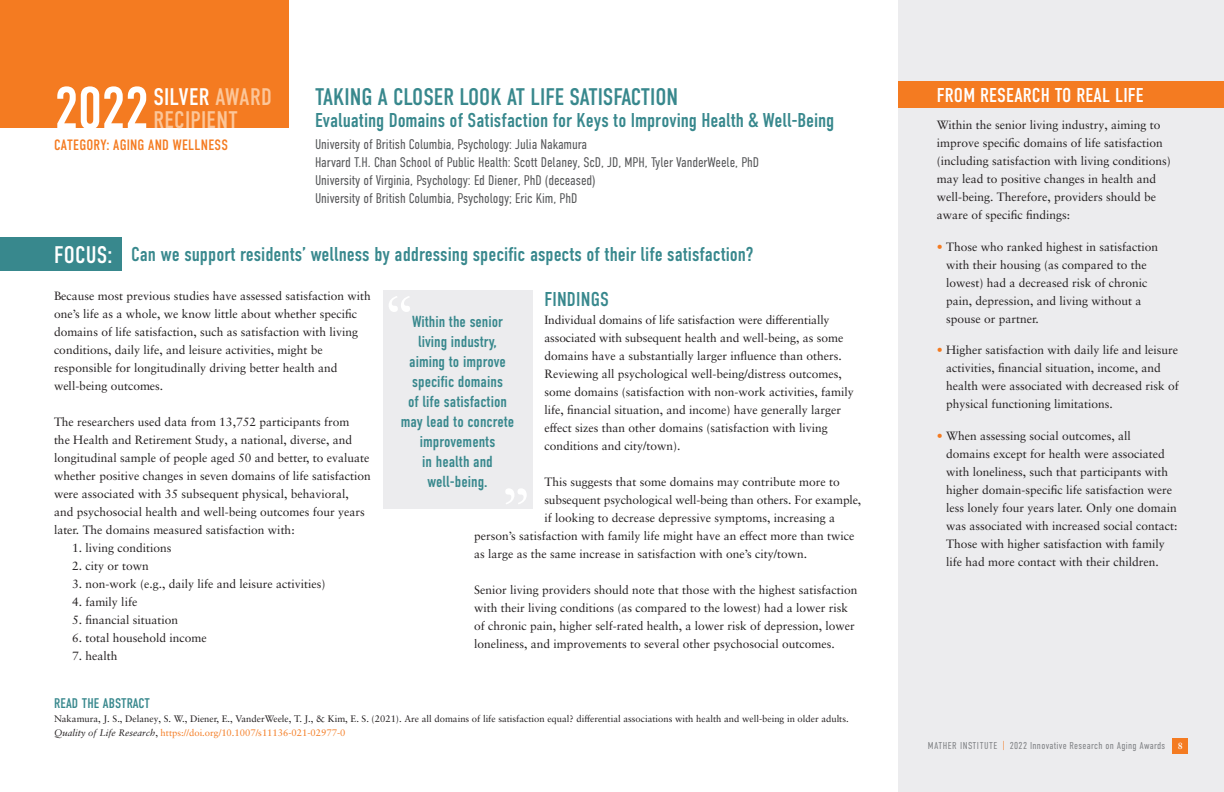
<style>
.page{position:relative;width:1224px;height:792px;background:#fff}
.page>*{position:absolute;margin:0;border:0;box-sizing:border-box;transform-origin:0 0}
.section_heading{font:60px "DIN Condensed";color:#fff}
.study_title{font:24px "DIN Condensed";color:#38888d}
.section_heading-2{font:24px "DIN Condensed";letter-spacing:.01em;color:#fff}
.section_heading-3{font:24px "DIN Condensed";letter-spacing:.015em;color:#fcc699}
.section_heading-4{font:20px "DIN Condensed";color:#38888d}
.study_subtitle{font:20px "DIN Condensed";letter-spacing:-.005em;color:#38888d}
.from_research_to_real_life{font:20px "DIN Condensed";letter-spacing:.01em;color:#fff}
.body_headings{font:20px "DIN Condensed";letter-spacing:.01em;color:#38888d}
.quote{font:16px/20px "DIN Condensed";color:#38888d;text-align:center}
.category{font:15px "DIN Condensed";letter-spacing:.015em;color:#f47b21}
.school_name{font:300 14px/18px "DIN Condensed";letter-spacing:-.005em;color:#57585a}
.body_headings-2{font:14px "DIN Condensed";letter-spacing:.01em;color:#38888d}
.body_copy{font:12px/18px "Sabon LT Pro";color:#231f20}
.sidebar_body_copy{font:12px/18px "Sabon LT Pro";color:#231f20}
.t1{font:300 10px "DIN Condensed";letter-spacing:.03em;color:#808285}
.references{font:9.5px/14px "Sabon LT Pro";color:#231f20}
.t2{font:700 9px "Sabon LT Pro";color:#fff}
.s1{color:#fcc699}
.s2{font-size:24px;color:#fff}
.s3{font-style:italic}
.s4{color:#f47b21}
</style>
<div class="page">
<div style="left:899px;top:0;width:325px;height:792px;background:#ececee"></div>
<div style="left:899px;top:81px;width:325px;height:27px;background:#f47b21"></div>
<div style="left:0;top:0;width:289px;height:127px;background:#f47b21"></div>
<div style="left:0;top:237px;width:122px;height:33px;background:#38888d"></div>
<div style="left:383px;top:291px;width:149px;height:218px;background:#ececee"></div>
<div style="left:1172px;top:738px;width:16px;height:16px;background:#f47b21"></div>
<p class="section_heading" style="left:54px;top:75px;width:97px">2022</p>
<p class="section_heading-2" style="left:153px;top:83px;width:120px">SILVER <span class="s1">AWARD</span></p>
<p class="section_heading" style="left:124px;top:75px;width:27px">1</p>
<p class="study_title" style="left:315px;top:83px;width:365px">TAKING A CLOSER LOOK AT LIFE SATISFACTION</p>
<p class="section_heading-3" style="left:153px;top:106px;width:86px">RECIPIENT</p>
<p class="study_subtitle" style="left:315px;top:109px;width:521px">Evaluating Domains of Satisfaction for Keys to Improving Health &amp; Well-Being</p>
<p class="school_name" style="left:315px;top:135px;width:274px">University of British Columbia, Psychology: Julia Nakamura</p>
<p class="school_name" style="left:315px;top:153px;width:446px">Harvard T.H. Chan School of Public Health: Scott Delaney, ScD, JD, MPH, Tyler VanderWeele, PhD</p>
<p class="school_name" style="left:315px;top:171px;width:282px">University of Virginia, Psychology: Ed Diener, PhD (deceased)<br>University of British Columbia, Psychology; Eric Kim, PhD</p>
<p class="category" style="left:54px;top:136px;width:176px">CATEGORY: AGING AND WELLNESS</p>
<p class="section_heading-4" style="left:54px;top:243px;width:701px"><span class="s2">FOCUS:</span> Can we support residents’ wellness by addressing specific aspects of their life satisfaction?</p>
<p class="body_copy" style="left:54px;top:286px;width:318px">Because most previous studies have assessed satisfaction with one’s life as a whole, we know little about whether specific domains of life satisfaction, such as satisfaction with living conditions, daily life, and leisure activities, might be responsible for longitudinally driving better health and well-being outcomes.</p>
<p class="body_copy" style="left:54px;top:412px;width:318px">The researchers used data from 13,752 participants from<br>the Health and Retirement Study, a national, diverse, and longitudinal sample of people aged 50 and better, to evaluate whether positive changes in seven domains of life satisfaction were associated with 35 subsequent physical, behavioral, and psychosocial health and well-being outcomes four years later. The domains measured satisfaction with:</p>
<p class="body_copy" style="left:72px;top:538px;width:101px">1. living conditions</p>
<p class="body_copy" style="left:72px;top:556px;width:78px">2. city or town</p>
<p class="body_copy" style="left:72px;top:574px;width:255px">3. non-work (e.g., daily life and leisure activities)</p>
<p class="body_copy" style="left:72px;top:592px;width:67px">4. family life</p>
<p class="body_copy" style="left:72px;top:610px;width:108px">5. financial situation</p>
<p class="body_copy" style="left:72px;top:628px;width:136px">6. total household income</p>
<p class="body_copy" style="left:72px;top:646px;width:47px">7. health</p>
<p class="body_headings" style="left:544px;top:288px;width:66px">FINDINGS</p>
<p class="body_copy" style="left:544px;top:310px;width:311px">Individual domains of life satisfaction were differentially associated with subsequent health and well-being, as some domains have a substantially larger influence than others.<br>Reviewing all psychological well-being/distress outcomes, some domains (satisfaction with non-work activities, family life, financial situation, and income) have generally larger effect sizes than other domains (satisfaction with living conditions and city/town).</p>
<p class="body_copy" style="left:544px;top:472px;width:297px">This suggests that some domains may contribute more to</p>
<p class="body_copy" style="left:544px;top:490px;width:318px">subsequent psychological well-being than others. For example,</p>
<p class="body_copy" style="left:544px;top:508px;width:292px">if looking to decrease depressive symptoms, increasing a</p>
<p class="body_copy" style="left:474px;top:526px;width:382px">person’s satisfaction with family life might have an effect more than twice</p>
<p class="body_copy" style="left:474px;top:544px;width:333px">as large as the same increase in satisfaction with one’s city/town.</p>
<p class="body_copy" style="left:474px;top:580px;width:385px">Senior living providers should note that those with the highest satisfaction with their living conditions (as compared to the lowest) had a lower risk of chronic pain, higher self-rated health, a lower risk of depression, lower loneliness, and improvements to several other psychosocial outcomes.</p>
<p class="quote" style="left:401px;top:312px;width:115px">Within the senior living industry, aiming to improve specific domains<br>of life satisfaction may lead to concrete improvements<br>in health and well-being.</p>
<p class="body_headings-2" style="left:54px;top:695px;width:97px">READ THE ABSTRACT</p>
<p class="references" style="left:54px;top:711px;width:795px">Nakamura, J. S., Delaney, S. W., Diener, E., VanderWeele, T. J., &amp; Kim, E. S. (2021). Are all domains of life satisfaction equal? differential associations with health and well-being in older adults.<br><span class="s3">Quality of Life Research</span>, <span class="s4">https://doi.org/10.1007/s11136-021-02977-0</span></p>
<p class="from_research_to_real_life" style="left:937px;top:84px;width:209px">FROM RESEARCH TO REAL LIFE</p>
<p class="sidebar_body_copy" style="left:937px;top:116px;width:236px">Within the senior living industry, aiming to improve specific domains of life satisfaction (including satisfaction with living conditions) may lead to positive changes in health and well-being. Therefore, providers should be aware of specific findings:</p>
<p class="sidebar_body_copy" style="left:946px;top:237px;width:214px;text-indent:-9px"><span class="s4">•</span> Those who ranked highest in satisfaction with their housing (as compared to the lowest) had a decreased risk of chronic pain, depression, and living without a spouse or partner.</p>
<p class="sidebar_body_copy" style="left:946px;top:341px;width:234px;text-indent:-9px"><span class="s4">•</span> Higher satisfaction with daily life and leisure activities, financial situation, income, and health were associated with decreased risk of physical functioning limitations.</p>
<p class="sidebar_body_copy" style="left:946px;top:426px;width:233px;text-indent:-9px"><span class="s4">•</span> When assessing social outcomes, all domains except for health were associated with loneliness, such that participants with higher domain-specific life satisfaction were less lonely four years later. Only one domain was associated with increased social contact:<br>Those with higher satisfaction with family life had more contact with their children.</p>
<p class="t1" style="left:928px;top:740px;width:239px">MATHER INSTITUTE <span class="s4">|</span> 2022 Innovative Research on Aging Awards</p>
<p class="t2" style="left:1178px;top:740px;width:7px">8</p>
</div>
